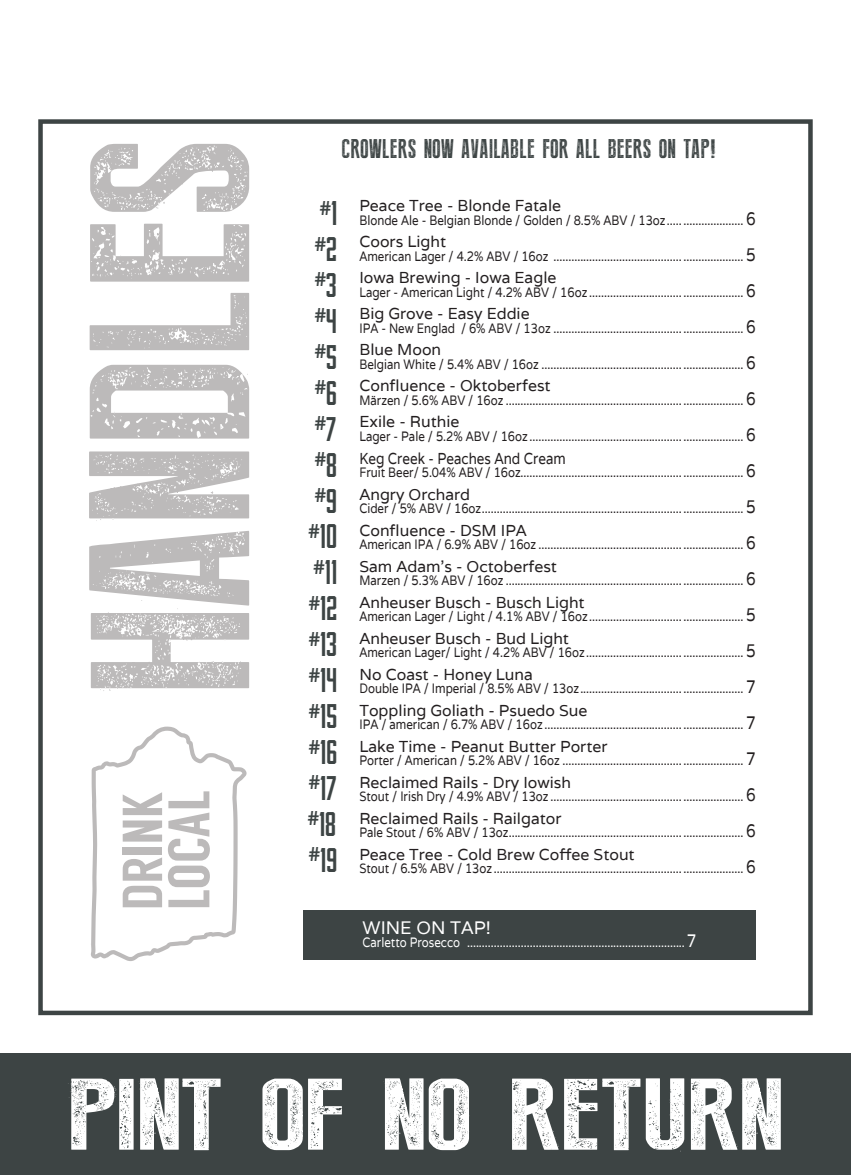
<style>
.page{position:relative;width:851px;height:1175px;background:#fff}
.page>*{position:absolute;margin:0;border:0;box-sizing:border-box;transform-origin:0 0}
.t1{font:227.25px "Press Style";color:#bcbaba;scale:1.16 1}
.t2{font:101.25px "Press Style";color:#fff;scale:1.5 1}
.t3{font:58.5px "Langdon";letter-spacing:-.005em;color:#bcbaba}
.t4{font:56.25px "Langdon";color:#bcbaba}
.t5{font:31.5px/36px "Abolition Sharp";color:#3d4444;text-align:justify}
.t6{font:27px "Press Style";letter-spacing:.025em;color:#3d4444}
.t7{font:18.45px/36px "Abolition Sharp";color:#3d4444;text-align:justify}
.t8{font:18px "Varela";color:#fff}
.t9{font:15.75px "Varela";color:#231f20}
.t10{font:15.75px "Varela";color:#231f20;scale:.85 1}
.t11{font:13.5px "Varela";color:#231f20;scale:.85 1}
.t12{font:13.5px "Varela";color:#fff;scale:.85 1}
.s1{font-size:31.5px}
.s2{font-size:18px}
</style>
<div class="page">
<div style="left:0;top:1053px;width:850px;height:121px;background:#3d4444"></div>
<div style="left:38px;top:119px;width:774px;height:896px;border:4px solid #3d4444"></div>
<div style="left:303px;top:910px;width:452px;height:49px;background:#3d4444"></div>
<svg style="left:91px;top:726px;width:155px;height:235px"></svg>
<h1 class="t1" style="left:55px;top:696px;width:481px;rotate:-90deg">HANDLES</h1>
<h3 class="t4" style="left:110px;top:910px;width:120px;rotate:-90deg">DRINK</h3>
<h3 class="t3" style="left:155px;top:910px;width:122px;rotate:-90deg">LOCAL</h3>
<h3 class="t6" style="left:342px;top:135px;width:377px">CROWLERS NOW AVAILABLE FOR ALL BEERS ON TAP!</h3>
<h3 class="t7" style="left:315px;top:188px;width:24px">#<span class="s1">1 </span>#<span class="s1">2 </span>#<span class="s1">3 </span>#<span class="s1">4 </span>#<span class="s1">5 </span>#<span class="s1">6 </span>#<span class="s1">7 </span>#<span class="s1">8 </span>#<span class="s1">9</span></h3>
<h3 class="t5" style="left:308px;top:516px;width:31px"><sup>#</sup>10 <sup>#</sup>11 <sup>#</sup>12 <sup>#</sup>13 <sup>#</sup>14 <sup>#</sup>15 <sup>#</sup>16 <sup>#</sup>17 <sup>#</sup>18 <sup>#</sup>19</h3>
<p class="t9" style="left:359px;top:195px;width:203px">Peace Tree - Blonde Fatale</p>
<p class="t11" style="left:359px;top:211px;width:468px">Blonde Ale - Belgian Blonde / Golden / 8.5% ABV / 13oz ..... .................... <span class="s2">6</span></p>
<p class="t9" style="left:359px;top:231px;width:88px">Coors Light</p>
<p class="t11" style="left:359px;top:247px;width:468px">American Lager / 4.2% ABV / 16oz ........................................... .................... <span class="s2">5</span></p>
<p class="t9" style="left:359px;top:267px;width:198px">Iowa Brewing - Iowa Eagle</p>
<p class="t11" style="left:359px;top:283px;width:468px">Lager - American Light / 4.2% ABV / 16oz ............................... .................... <span class="s2">6</span></p>
<p class="t9" style="left:359px;top:303px;width:172px">Big Grove - Easy Eddie</p>
<p class="t11" style="left:359px;top:319px;width:468px">IPA - New Englad / 6% ABV / 13oz ........................................... .................... <span class="s2">6</span></p>
<p class="t9" style="left:359px;top:339px;width:83px">Blue Moon</p>
<p class="t11" style="left:359px;top:355px;width:468px">Belgian White / 5.4% ABV / 16oz ............................................... .................... <span class="s2">6</span></p>
<p class="t9" style="left:359px;top:375px;width:193px">Confluence - Oktoberfest</p>
<p class="t11" style="left:359px;top:391px;width:468px">Märzen / 5.6% ABV / 16oz ........................................................... .................... <span class="s2">6</span></p>
<p class="t9" style="left:359px;top:411px;width:101px">Exile - Ruthie</p>
<p class="t11" style="left:359px;top:427px;width:468px">Lager - Pale / 5.2% ABV / 16oz ................................................... .................... <span class="s2">6</span></p>
<p class="t10" style="left:359px;top:447px;width:244px">Keg Creek - Peaches And Cream</p>
<p class="t11" style="left:359px;top:463px;width:468px">Fruit Beer/ 5.04% ABV / 16oz...................................................... .................... <span class="s2">6</span></p>
<p class="t9" style="left:359px;top:483px;width:112px">Angry Orchard</p>
<p class="t11" style="left:359px;top:499px;width:468px">Cider / 5% ABV / 16oz ................................................................... .................... <span class="s2">5</span></p>
<p class="t9" style="left:359px;top:519px;width:169px">Confluence - DSM IPA</p>
<p class="t11" style="left:359px;top:535px;width:468px">American IPA / 6.9% ABV / 16oz ................................................ .................... <span class="s2">6</span></p>
<p class="t9" style="left:359px;top:555px;width:199px">Sam Adam’s - Octoberfest</p>
<p class="t11" style="left:359px;top:571px;width:468px">Marzen / 5.3% ABV / 16oz ........................................................... .................... <span class="s2">6</span></p>
<p class="t9" style="left:359px;top:591px;width:227px">Anheuser Busch - Busch Light</p>
<p class="t11" style="left:359px;top:607px;width:468px">American Lager / Light / 4.1% ABV / 16oz ............................... .................... <span class="s2">5</span></p>
<p class="t9" style="left:359px;top:627px;width:211px">Anheuser Busch - Bud Light</p>
<p class="t11" style="left:359px;top:643px;width:468px">American Lager/ Light / 4.2% ABV / 16oz ................................ .................... <span class="s2">5</span></p>
<p class="t9" style="left:359px;top:663px;width:175px">No Coast - Honey Luna</p>
<p class="t11" style="left:359px;top:679px;width:468px">Double IPA / Imperial / 8.5% ABV / 13oz .................................. .................... <span class="s2">7</span></p>
<p class="t9" style="left:359px;top:699px;width:230px">Toppling Goliath - Psuedo Sue</p>
<p class="t11" style="left:359px;top:715px;width:468px">IPA / american / 6.7% ABV / 16oz .............................................. .................... <span class="s2">7</span></p>
<p class="t9" style="left:359px;top:735px;width:249px">Lake Time - Peanut Butter Porter</p>
<p class="t11" style="left:359px;top:751px;width:468px">Porter / American / 5.2% ABV / 16oz ........................................ .................... <span class="s2">7</span></p>
<p class="t9" style="left:359px;top:771px;width:213px">Reclaimed Rails - Dry Iowish</p>
<p class="t11" style="left:359px;top:787px;width:468px">Stout / Irish Dry / 4.9% ABV / 13oz ............................................ .................... <span class="s2">6</span></p>
<p class="t9" style="left:359px;top:807px;width:204px">Reclaimed Rails - Railgator</p>
<p class="t11" style="left:359px;top:823px;width:468px">Pale Stout / 6% ABV / 13oz .......................................................... .................... <span class="s2">6</span></p>
<p class="t9" style="left:359px;top:843px;width:277px">Peace Tree - Cold Brew Coffee Stout</p>
<p class="t11" style="left:359px;top:859px;width:468px">Stout / 6.5% ABV / 13oz ............................................................... .................... <span class="s2">6</span></p>
<h3 class="t8" style="left:362px;top:915px;width:130px">WINE ON TAP!</h3>
<p class="t12" style="left:362px;top:933px;width:394px">Carletto Prosecco ......................................................................... <span class="s2">7</span></p>
<h2 class="t2" style="left:67px;top:1063px;width:479px">PINT OF NO RETURN</h2>
</div>
